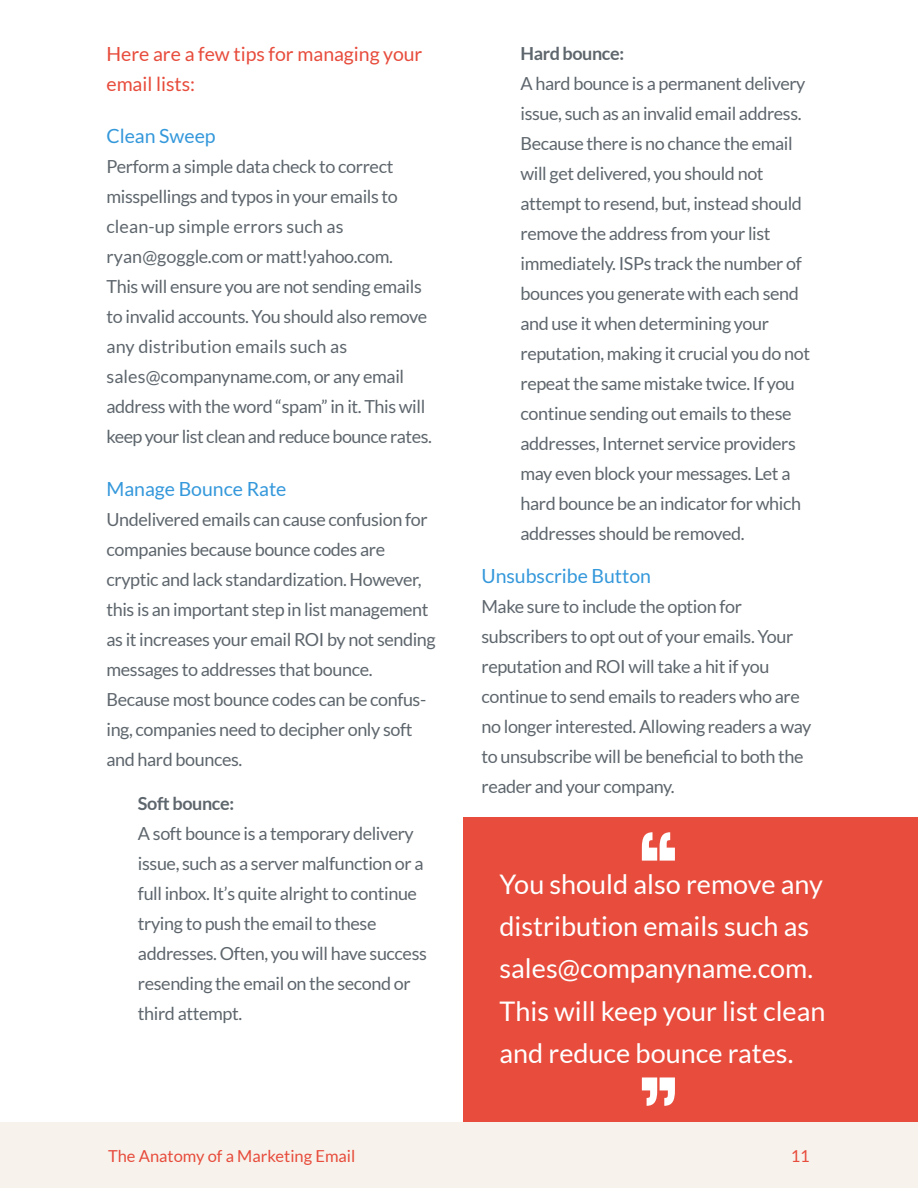
<style>
.page{position:relative;width:918px;height:1188px;background:#fff}
.page>*{position:absolute;margin:0;border:0;box-sizing:border-box;transform-origin:0 0}
.t1{font:27px/42px "Lato";color:#fff}
.t2{font:19.5px "Lato";color:#3498db}
.t3{font:19.5px/30px "Lato";color:#e74c3c}
.t4{font:18px/30px "Lato";letter-spacing:-.02em;color:#5e666d}
.t5{font:700 18px "Lato";letter-spacing:-.02em;color:#5e666d}
.t6{font:16.5px "Lato";color:#e74c3c}
</style>
<div class="page">
<div style="left:464px;top:818px;width:454px;height:370px;background:#e74c3c"></div>
<div style="left:0;top:1122px;width:918px;height:66px;background:#f7f3ec"></div>
<svg style="left:642px;top:832px;width:33px;height:29px"></svg>
<svg style="left:642px;top:1077px;width:33px;height:29px"></svg>
<p class="t3" style="left:106px;top:39px;width:317px">Here are a few tips for managing your email lists:</p>
<p class="t2" style="left:106px;top:125px;width:111px">Clean Sweep</p>
<p class="t4" style="left:106px;top:152px;width:327px">Perform a simple data check to correct misspellings and typos in your emails to clean-up simple errors such as ryan@goggle.com or matt!yahoo.com.<br>This will ensure you are not sending emails to invalid accounts. You should also remove any distribution emails such as sales@companyname.com, or any email address with the word “spam” in it. This will keep your list clean and reduce bounce rates.</p>
<p class="t2" style="left:106px;top:478px;width:182px">Manage Bounce Rate</p>
<p class="t4" style="left:106px;top:504px;width:331px">Undelivered emails can cause confusion for companies because bounce codes are cryptic and lack standardization. However, this is an important step in list management as it increases your email ROI by not sending messages to addresses that bounce.<br>Because most bounce codes can be confus&shy;ing, companies need to decipher only soft and hard bounces.</p>
<p class="t5" style="left:138px;top:793px;width:98px">Soft bounce:</p>
<p class="t4" style="left:138px;top:818px;width:290px">A soft bounce is a temporary delivery issue, such as a server malfunction or a full inbox. It’s quite alright to continue trying to push the email to these addresses. Often, you will have success resending the email on the second or third attempt.</p>
<p class="t5" style="left:520px;top:43px;width:105px">Hard bounce:</p>
<p class="t4" style="left:520px;top:68px;width:291px">A hard bounce is a permanent delivery issue, such as an invalid email address.<br>Because there is no chance the email will get delivered, you should not attempt to resend, but, instead should remove the address from your list immediately. ISPs track the number of bounces you generate with each send and use it when determining your reputation, making it crucial you do not repeat the same mistake twice. If you continue sending out emails to these addresses, Internet service providers may even block your messages. Let a hard bounce be an indicator for which addresses should be removed.</p>
<p class="t2" style="left:481px;top:565px;width:171px">Unsubscribe Button</p>
<p class="t4" style="left:481px;top:591px;width:332px">Make sure to include the option for subscribers to opt out of your emails. Your reputation and ROI will take a hit if you continue to send emails to readers who are no longer interested. Allowing readers a way to unsubscribe will be beneficial to both the reader and your company.</p>
<h1 class="t1" style="left:500px;top:864px;width:327px">You should also remove any distribution emails such as sales@companyname.com.<br>This will keep your list clean and reduce bounce rates.</h1>
<p class="t6" style="left:108px;top:1147px;width:249px">The Anatomy of a Marketing Email</p>
<p class="t6" style="left:791px;top:1147px;width:21px">11</p>
</div>
